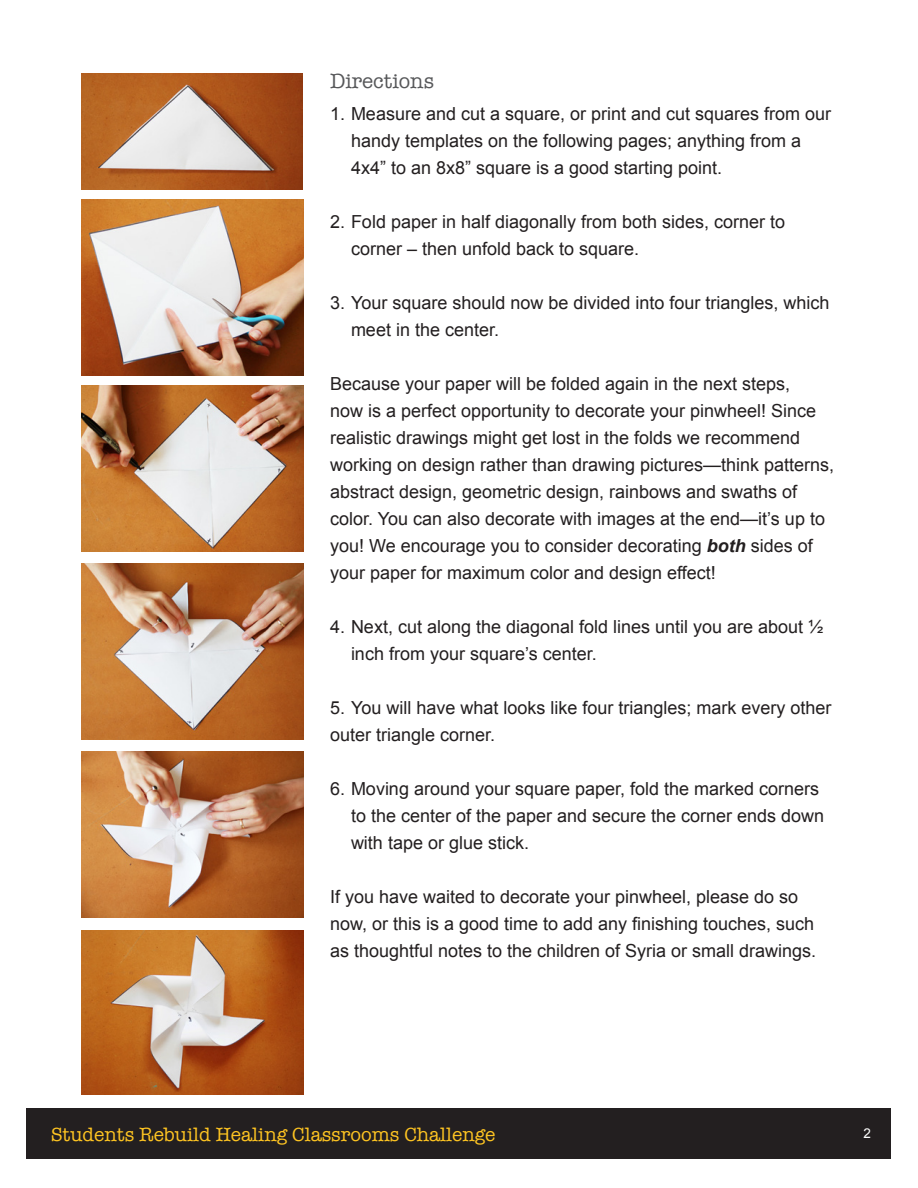
<style>
.page{position:relative;width:918px;height:1188px;background:#fff}
.page>*{position:absolute;margin:0;border:0;box-sizing:border-box;transform-origin:0 0}
.t1{font:21px "American Typewriter";color:#57585a}
.t2{font:19.5px "American Typewriter";color:#fec422}
.t3{font:18px/27px "Arial";color:#231f20}
.t4{font:13.5px "Arial";color:#fff}
.s1{font-weight:700;font-style:italic}
</style>
<div class="page">
<div style="left:27px;top:1108px;width:864px;height:51px;background:#231f20"></div>
<img style="left:81px;top:73px;width:222px;height:117px">
<img style="left:81px;top:200px;width:222px;height:175px">
<img style="left:81px;top:752px;width:222px;height:166px">
<img style="left:81px;top:930px;width:222px;height:165px">
<img style="left:81px;top:564px;width:222px;height:175px">
<img style="left:81px;top:386px;width:222px;height:166px">
<p class="t1" style="left:330px;top:65px;width:105px">Directions</p>
<p class="t3" style="left:351px;top:101px;width:482px;text-indent:-21px">1. Measure and cut a square, or print and cut squares from our handy templates on the following pages; anything from a<br>4x4” to an 8x8” square is a good starting point.</p>
<p class="t3" style="left:351px;top:209px;width:436px;text-indent:-21px">2. Fold paper in half diagonally from both sides, corner to corner – then unfold back to square.</p>
<p class="t3" style="left:351px;top:290px;width:480px;text-indent:-21px">3. Your square should now be divided into four triangles, which meet in the center.</p>
<p class="t3" style="left:330px;top:371px;width:506px">Because your paper will be folded again in the next steps,<br>now is a perfect opportunity to decorate your pinwheel! Since realistic drawings might get lost in the folds we recommend working on design rather than drawing pictures—think patterns, abstract design, geometric design, rainbows and swaths of color. You can also decorate with images at the end—it’s up to you! We encourage you to consider decorating <span class="s1">both</span> sides of your paper for maximum color and design effect!</p>
<p class="t3" style="left:351px;top:614px;width:474px;text-indent:-21px">4. Next, cut along the diagonal fold lines until you are about ½ inch from your square’s center.</p>
<p class="t3" style="left:330px;top:695px;width:503px">5. You will have what looks like four triangles; mark every other outer triangle corner.</p>
<p class="t3" style="left:351px;top:776px;width:475px;text-indent:-21px">6. Moving around your square paper, fold the marked corners to the center of the paper and secure the corner ends down with tape or glue stick.</p>
<p class="t3" style="left:330px;top:884px;width:488px">If you have waited to decorate your pinwheel, please do so now, or this is a good time to add any finishing touches, such as thoughtful notes to the children of Syria or small drawings.</p>
<p class="t2" style="left:51px;top:1119px;width:446px">Students Rebuild Healing Classrooms Challenge</p>
<p class="t4" style="left:863px;top:1124px;width:9px">2</p>
</div>
